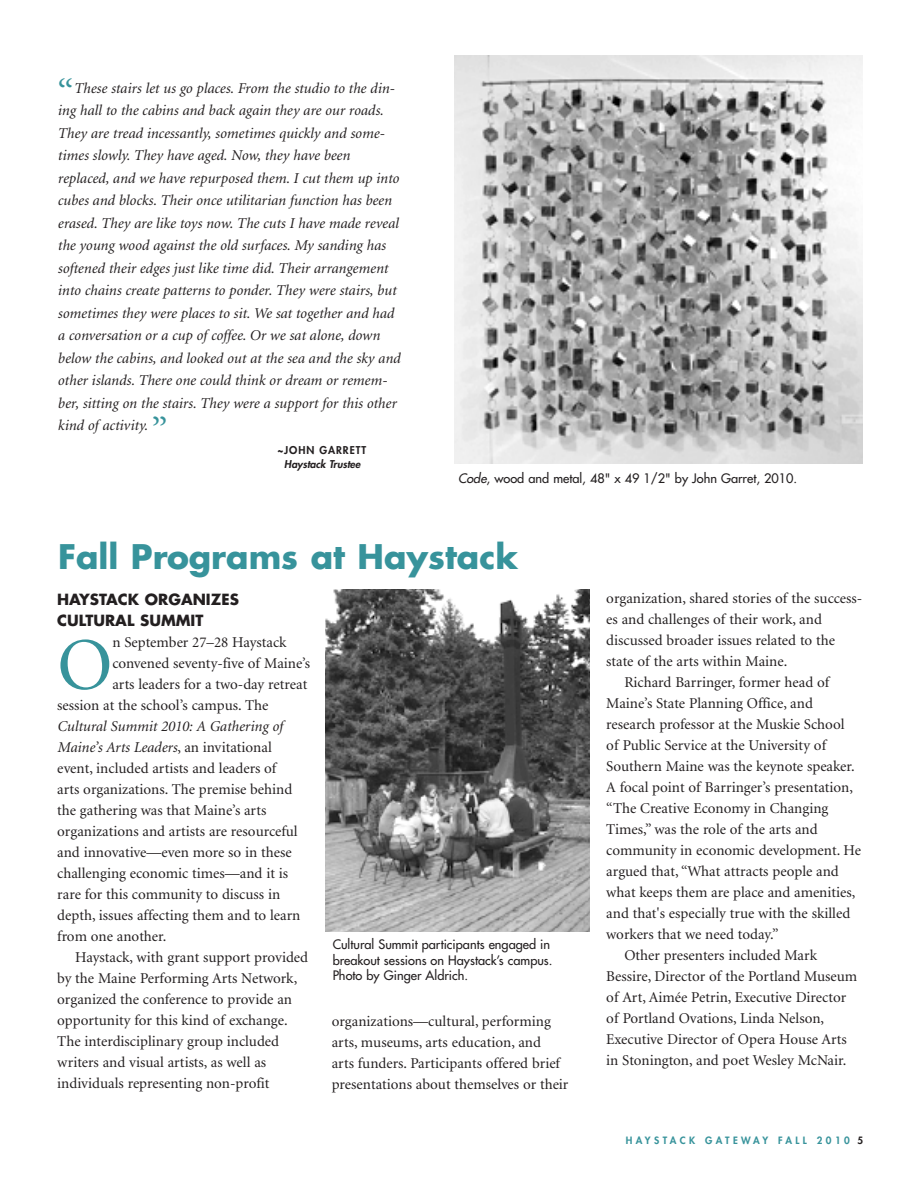
<style>
.page{position:relative;width:918px;height:1188px;background:#fff}
.page>*{position:absolute;margin:0;border:0;box-sizing:border-box;transform-origin:0 0}
.t1{font:74.1px "Minion";color:#37939b}
.t2{font:37.5px "Minion";color:#37939b}
.t3{font:700 33px "Futura";color:#37939b}
.t4{font:15px/21px "Minion";color:#231f20}
.t5{font:italic 15px/22.5px "Minion";color:#231f20}
.t6{font:700 15px/21px "Futura";color:#231f20}
.t7{font:12.75px/15.8px "Futura";color:#231f20}
.t8{font:italic 800 10.5px "Futura";color:#231f20}
.t9{font:800 10.5px "Futura";letter-spacing:.085em;color:#231f20}
.t10{font:800 9.9px "Futura";letter-spacing:.345em;color:#37939b}
.s1{font-style:italic}
.s2{color:#231f20}
</style>
<div class="page">
<img style="left:455px;top:56px;width:408px;height:408px">
<img style="left:325px;top:589px;width:264px;height:342px">
<h2 class="t2" style="left:58px;top:78px;width:18px">“</h2>
<p class="t5" style="left:58px;top:78px;width:344px;text-indent:16px">These stairs let us go places. From the studio to the din&shy;ing hall to the cabins and back again they are our roads.<br>They are tread incessantly, sometimes quickly and some&shy;times slowly. They have aged. Now, they have been replaced, and we have repurposed them. I cut them up into cubes and blocks. Their once utilitarian function has been erased. They are like toys now. The cuts I have made reveal the young wood against the old surfaces. My sanding has softened their edges just like time did. Their arrangement into chains create patterns to ponder. They were stairs, but sometimes they were places to sit. We sat together and had a conversation or a cup of coffee. Or we sat alone, down below the cabins, and looked out at the sea and the sky and other islands. There one could think or dream or remem&shy;ber, sitting on the stairs. They were a support for this other kind of activity.</p>
<h2 class="t2" style="left:151px;top:416px;width:18px">”</h2>
<p class="t9" style="left:277px;top:445px;width:90px">~JOHN GARRETT</p>
<p class="t8" style="left:284px;top:459px;width:78px">Haystack Trustee</p>
<p class="t7" style="left:458px;top:471px;width:341px"><span class="s1">Code</span>, wood and metal, 48" x 49 1/2" by John Garret, 2010.</p>
<h3 class="t3" style="left:58px;top:541px;width:461px">Fall Programs at Haystack</h3>
<p class="t6" style="left:57px;top:590px;width:183px">HAYSTACK ORGANIZES<br>CULTURAL SUMMIT</p>
<h1 class="t1" style="left:57px;top:636px;width:57px">O</h1>
<p class="t4" style="left:112px;top:633px;width:176px">n September 27–28 Haystack</p>
<p class="t4" style="left:112px;top:654px;width:199px">convened seventy-five of Maine’s</p>
<p class="t4" style="left:112px;top:675px;width:196px">arts leaders for a two-day retreat</p>
<p class="t4" style="left:57px;top:696px;width:213px">session at the school’s campus. The</p>
<p class="t4" style="left:57px;top:717px;width:245px"><span class="s1">Cultural Summit 2010: A Gathering of Maine’s Arts Leaders</span>, an invitational event, included artists and leaders of arts organizations. The premise behind the gathering was that Maine’s arts organizations and artists are resourceful and innovative—even more so in these challenging economic times—and it is rare for this community to discuss in depth, issues affecting them and to learn from one another.</p>
<p class="t4" style="left:57px;top:948px;width:252px;text-indent:18px">Haystack, with grant support provided by the Maine Performing Arts Network, organized the conference to provide an opportunity for this kind of exchange.<br>The interdisciplinary group included writers and visual artists, as well as individuals representing non-profit</p>
<p class="t7" style="left:333px;top:937px;width:221px">Cultural Summit participants engaged in breakout sessions on Haystack’s campus.<br>Photo by Ginger Aldrich.</p>
<p class="t4" style="left:332px;top:1012px;width:238px">organizations—cultural, performing arts, museums, arts education, and<br>arts funders. Participants offered brief presentations about themselves or their</p>
<p class="t4" style="left:606px;top:589px;width:258px">organization, shared stories of the success-</p>
<p class="t4" style="left:606px;top:610px;width:217px">es and challenges of their work, and</p>
<p class="t4" style="left:606px;top:631px;width:230px">discussed broader issues related to the</p>
<p class="t4" style="left:606px;top:652px;width:183px">state of the arts within Maine.</p>
<p class="t4" style="left:624px;top:673px;width:206px">Richard Barringer, former head of</p>
<p class="t4" style="left:606px;top:694px;width:208px">Maine’s State Planning Office, and</p>
<p class="t4" style="left:606px;top:715px;width:240px">research professor at the Muskie School</p>
<p class="t4" style="left:606px;top:736px;width:221px">of Public Service at the University of</p>
<p class="t4" style="left:606px;top:757px;width:250px">Southern Maine was the keynote speaker.</p>
<p class="t4" style="left:606px;top:778px;width:248px">A focal point of Barringer’s presentation,</p>
<p class="t4" style="left:606px;top:799px;width:224px">“The Creative Economy in Changing</p>
<p class="t4" style="left:606px;top:820px;width:213px">Times,” was the role of the arts and</p>
<p class="t4" style="left:606px;top:841px;width:256px">community in economic development. He</p>
<p class="t4" style="left:606px;top:862px;width:234px">argued that, “What attracts people and</p>
<p class="t4" style="left:606px;top:883px;width:251px">what keeps them are place and amenities,</p>
<p class="t4" style="left:606px;top:904px;width:246px">and that's especially true with the skilled</p>
<p class="t4" style="left:606px;top:925px;width:174px">workers that we need today.”</p>
<p class="t4" style="left:624px;top:946px;width:194px">Other presenters included Mark</p>
<p class="t4" style="left:606px;top:967px;width:252px">Bessire, Director of the Portland Museum</p>
<p class="t4" style="left:606px;top:988px;width:242px">of Art, Aimée Petrin, Executive Director</p>
<p class="t4" style="left:606px;top:1009px;width:219px">of Portland Ovations, Linda Nelson,</p>
<p class="t4" style="left:606px;top:1030px;width:242px">Executive Director of Opera House Arts</p>
<p class="t4" style="left:606px;top:1051px;width:242px">in Stonington, and poet Wesley McNair.</p>
<p class="t10" style="left:626px;top:1136px;width:239px">HAYSTACK GATEWAY FALL 2010 <span class="s2">5</span></p>
</div>
